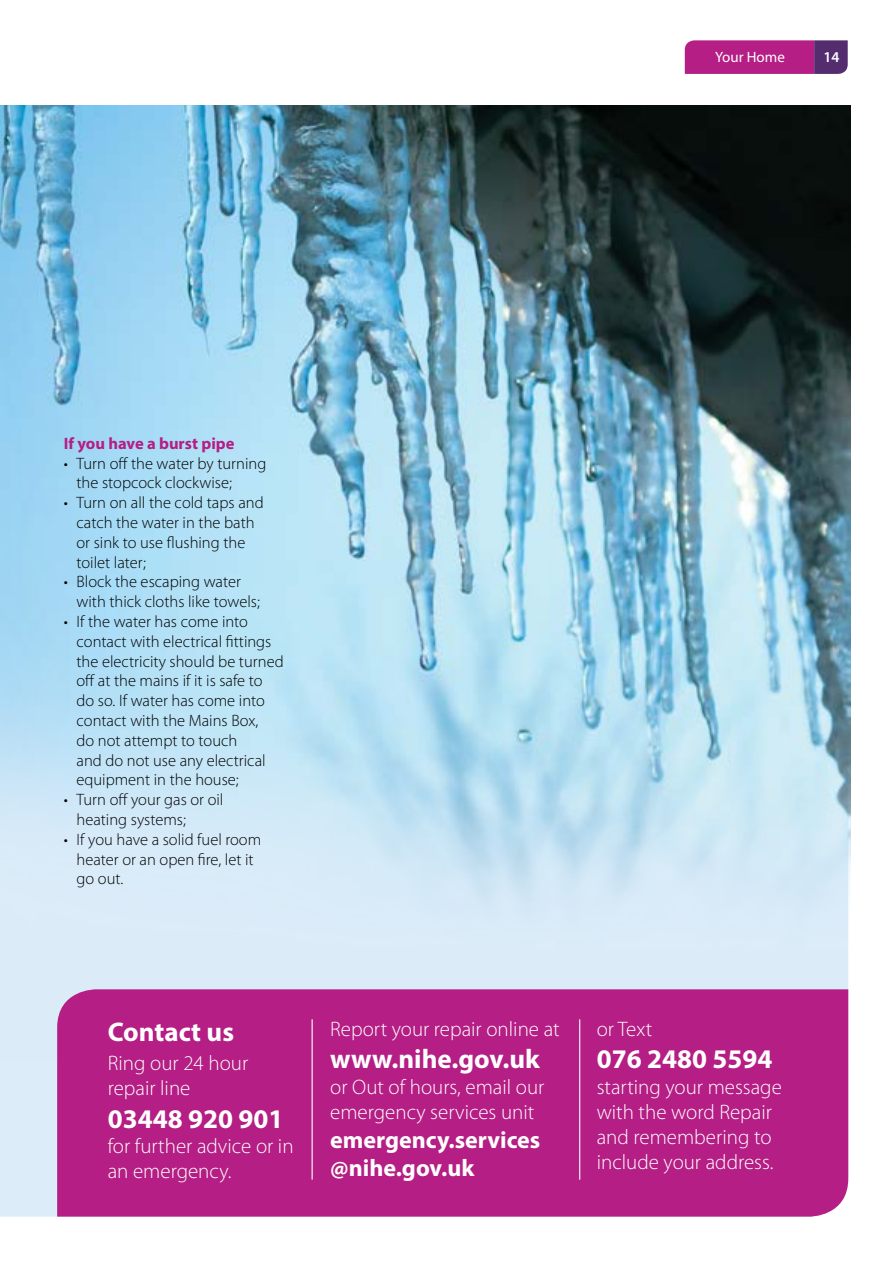
<style>
.page{position:relative;width:893px;height:1263px;background:#fff}
.page>*{position:absolute;margin:0;border:0;box-sizing:border-box;transform-origin:0 0}
.t1{font:700 27px "Myriad Pro";color:#fff}
.t2{font:700 24px "Myriad Pro";color:#fff}
.t3{font:300 21px "Myriad Pro";color:#fff}
.t4{font:300 16.5px/19.8px "Myriad Pro";color:#000}
.t5{font:700 16.5px "Myriad Pro";color:#b51e84}
.t6{font:15px "Myriad Pro";color:#fff}
.t7{font:600 15px "Myriad Pro";color:#fff}
</style>
<div class="page">
<img style="left:0;top:105px;width:850px;height:956px">
<div style="left:57px;top:989px;width:791px;height:227px;background:#b51e84"></div>
<hr style="left:312px;top:1019px;width:1px;height:160px;background:#fff">
<hr style="left:579px;top:1019px;width:1px;height:160px;background:#fff">
<svg style="left:685px;top:40px;width:163px;height:34px;background:#a32582"></svg>
<p class="t5" style="left:64px;top:432px;width:172px">If you have a burst pipe</p>
<p class="t4" style="left:77px;top:453px;width:191px;text-indent:-13px">• Turn off the water by turning the stopcock clockwise;</p>
<p class="t4" style="left:77px;top:493px;width:189px;text-indent:-13px">• Turn on all the cold taps and catch the water in the bath or sink to use flushing the toilet later;</p>
<p class="t4" style="left:77px;top:572px;width:185px;text-indent:-13px">• Block the escaping water with thick cloths like towels;</p>
<p class="t4" style="left:77px;top:611px;width:209px;text-indent:-13px">• If the water has come into contact with electrical fittings the electricity should be turned off at the mains if it is safe to do so. If water has come into contact with the Mains Box,<br>do not attempt to touch<br>and do not use any electrical equipment in the house;</p>
<p class="t4" style="left:77px;top:790px;width:148px;text-indent:-13px">• Turn off your gas or oil heating systems;</p>
<p class="t4" style="left:77px;top:829px;width:186px;text-indent:-13px">• If you have a solid fuel room heater or an open fire, let it go out.</p>
<p class="t6" style="left:715px;top:48px;width:71px">Your Home</p>
<p class="t7" style="left:823px;top:47px;width:18px">14</p>
<p class="t1" style="left:108px;top:1014px;width:128px">Contact us</p>
<p class="t3" style="left:330px;top:1016px;width:231px">Report your repair online at</p>
<p class="t3" style="left:597px;top:1016px;width:57px">or Text</p>
<p class="t3" style="left:108px;top:1050px;width:142px">Ring our 24 hour</p>
<p class="t1" style="left:330px;top:1042px;width:211px">www.nihe.gov.uk</p>
<p class="t1" style="left:597px;top:1042px;width:177px">076 2480 5594</p>
<p class="t3" style="left:108px;top:1075px;width:84px">repair line</p>
<p class="t3" style="left:330px;top:1074px;width:216px">or Out of hours, email our</p>
<p class="t3" style="left:597px;top:1074px;width:187px">starting your message</p>
<p class="t1" style="left:108px;top:1101px;width:177px">03448 920 901</p>
<p class="t3" style="left:330px;top:1099px;width:206px">emergency services unit</p>
<p class="t3" style="left:597px;top:1099px;width:177px">with the word Repair</p>
<p class="t2" style="left:330px;top:1124px;width:212px">emergency.services</p>
<p class="t3" style="left:597px;top:1124px;width:176px">and remembering to</p>
<p class="t3" style="left:108px;top:1133px;width:187px">for further advice or in</p>
<p class="t2" style="left:330px;top:1153px;width:146px">@nihe.gov.uk</p>
<p class="t3" style="left:597px;top:1149px;width:178px">include your address.</p>
<p class="t3" style="left:108px;top:1158px;width:125px">an emergency.</p>
</div>
